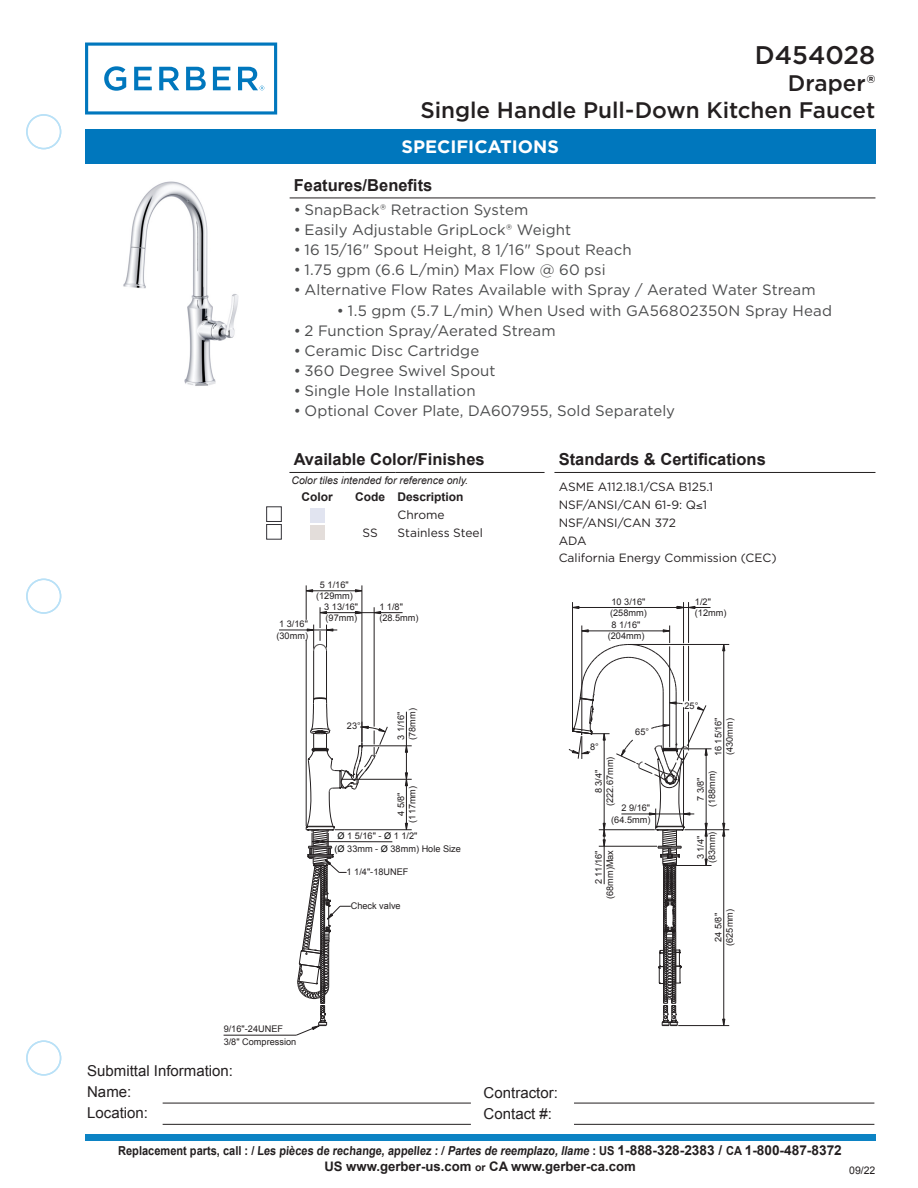
<style>
.page{position:relative;width:918px;height:1188px;background:#fff}
.page>*{position:absolute;margin:0;border:0;box-sizing:border-box;transform-origin:0 0}
.Header_headline{font:500 25.5px "Gotham";color:#231f20}
.Header_series{font:500 22.5px "Gotham";color:#231f20}
.t1{font:700 18px "Gotham";color:#fff}
.t2{font:700 16.5px "Arial";color:#231f20}
.t3{font:15px "Gotham";letter-spacing:.005em;color:#4b4c4d}
.t4{font:15px/21.3px "Arial";color:#231f20}
.t5{font:700 13.2px "Arial";color:#231f20}
.t6{font:700 12.3px "Arial";color:#231f20;scale:.89 1}
.Standard___Certifica{font:12px "Gotham";color:#231f20}
.t7{font:700 12px "Arial";color:#231f20}
.t8{font:italic 10.5px "Arial";color:#231f20}
.t9{font:10.5px "Arial";color:#231f20}
.t10{font:9.15px/11.2px "Arial";letter-spacing:.005em;color:#231f20}
.s1{color:#030303}
.s2{font-style:italic}
.s3{font-size:13.65px}
.s4{font-size:10.5px}
</style>
<div class="page">
<div style="left:26px;top:114px;width:35px;height:35px;border:2px solid #b9e1f7;border-radius:50%"></div>
<div style="left:26px;top:1040px;width:35px;height:36px;border:2px solid #b9e1f7;border-radius:50%"></div>
<div style="left:26px;top:579px;width:35px;height:35px;border:2px solid #b9e1f7;border-radius:50%"></div>
<div style="left:85px;top:1135px;width:790px;height:6px;background:#0c83c4"></div>
<svg style="left:85px;top:43px;width:192px;height:72px"></svg>
<div style="left:85px;top:130px;width:790px;height:34px;background:#0077bd"></div>
<hr style="left:163px;top:1103px;width:308px;height:1px;background:#231f20">
<hr style="left:574px;top:1103px;width:300px;height:1px;background:#231f20">
<hr style="left:163px;top:1124px;width:308px;height:1px;background:#231f20">
<hr style="left:574px;top:1124px;width:300px;height:1px;background:#231f20">
<hr style="left:290px;top:198px;width:585px;height:1px;background:#231f20">
<hr style="left:289px;top:472px;width:56px;height:1px;background:#231f20">
<hr style="left:345px;top:472px;width:50px;height:1px;background:#231f20">
<hr style="left:395px;top:472px;width:150px;height:1px;background:#231f20">
<hr style="left:554px;top:472px;width:321px;height:1px;background:#231f20">
<div style="left:266px;top:506px;width:16px;height:16px;border:1px solid #333237"></div>
<div style="left:310px;top:508px;width:14px;height:15px;background:#e1e4f0"></div>
<div style="left:266px;top:524px;width:16px;height:16px;border:1px solid #333237"></div>
<div style="left:310px;top:526px;width:14px;height:14px;background:#e3ddda"></div>
<svg style="left:722px;top:823px;width:3px;height:14px"></svg>
<svg style="left:405px;top:823px;width:3px;height:6px"></svg>
<svg style="left:355px;top:589px;width:7px;height:2px"></svg>
<svg style="left:375px;top:611px;width:6px;height:3px"></svg>
<svg style="left:355px;top:611px;width:7px;height:3px"></svg>
<svg style="left:677px;top:606px;width:18px;height:3px"></svg>
<svg style="left:573px;top:606px;width:6px;height:3px"></svg>
<svg style="left:405px;top:772px;width:3px;height:14px"></svg>
<svg style="left:405px;top:745px;width:3px;height:8px"></svg>
<hr style="left:306px;top:640px;width:1px;height:186px;background:#231f20">
<hr style="left:306px;top:585px;width:1px;height:35px;background:#231f20">
<hr style="left:312px;top:841px;width:80px;height:1px;background:#231f20">
<hr style="left:335px;top:829px;width:77px;height:1px;background:#231f20">
<hr style="left:362px;top:585px;width:1px;height:161px;background:#231f20">
<hr style="left:341px;top:779px;width:71px;height:1px;background:#231f20">
<hr style="left:374px;top:607px;width:1px;height:120px;background:#231f20">
<hr style="left:406px;top:712px;width:1px;height:118px;background:#231f20">
<hr style="left:360px;top:746px;width:52px;height:1px;background:#231f20">
<hr style="left:279px;top:630px;width:58px;height:1px;background:#231f20">
<hr style="left:320px;top:612px;width:83px;height:1px;background:#231f20">
<hr style="left:306px;top:591px;width:56px;height:1px;background:#231f20">
<hr style="left:678px;top:1025px;width:51px;height:1px;background:#231f20">
<hr style="left:677px;top:865px;width:35px;height:1px;background:#231f20">
<hr style="left:572px;top:602px;width:1px;height:128px;background:#231f20">
<hr style="left:685px;top:829px;width:44px;height:1px;background:#231f20">
<hr style="left:678px;top:749px;width:34px;height:1px;background:#231f20">
<hr style="left:683px;top:602px;width:1px;height:41px;background:#231f20">
<hr style="left:688px;top:602px;width:1px;height:41px;background:#231f20">
<hr style="left:723px;top:644px;width:1px;height:382px;background:#231f20">
<hr style="left:630px;top:644px;width:99px;height:1px;background:#231f20">
<hr style="left:573px;top:607px;width:138px;height:1px;background:#231f20">
<hr style="left:313px;top:651px;width:1px;height:49px;background:#231f20">
<hr style="left:326px;top:651px;width:1px;height:49px;background:#231f20">
<svg style="left:307px;top:607px;width:26px;height:44px"></svg>
<svg style="left:568px;top:626px;width:140px;height:400px"></svg>
<svg style="left:296px;top:698px;width:92px;height:338px"></svg>
<hr style="left:224px;top:1035px;width:72px;height:1px;background:#231f20">
<img style="left:123px;top:181px;width:116px;height:205px">
<p class="Header_headline" style="left:755px;top:38px;width:122px">D454028</p>
<p class="Header_series" style="left:788px;top:69px;width:89px">Draper®</p>
<p class="Header_series" style="left:421px;top:96px;width:456px">Single Handle Pull-Down Kitchen Faucet</p>
<p class="t1" style="left:402px;top:135px;width:159px">SPECIFICATIONS</p>
<p class="t2" style="left:294px;top:174px;width:140px">Features/Benefits</p>
<p class="t3" style="left:294px;top:200px;width:236px">• SnapBack® Retraction System</p>
<p class="t3" style="left:294px;top:220px;width:279px">• Easily Adjustable GripLock® Weight</p>
<p class="t3" style="left:294px;top:240px;width:339px">• 16 15/16" Spout Height, 8 1/16" Spout Reach</p>
<p class="t3" style="left:294px;top:260px;width:313px">• 1.75 gpm (6.6 L/min) Max Flow @ 60 psi</p>
<p class="t3" style="left:294px;top:281px;width:523px">• Alternative Flow Rates Available with Spray / Aerated Water Stream</p>
<p class="t3" style="left:337px;top:301px;width:497px">• 1.5 gpm (5.7 L/min) When Used with GA56802350N Spray Head</p>
<p class="t3" style="left:294px;top:321px;width:263px">• 2 Function Spray/Aerated Stream</p>
<p class="t3" style="left:294px;top:341px;width:187px">• Ceramic Disc Cartridge</p>
<p class="t3" style="left:294px;top:361px;width:203px">• 360 Degree Swivel Spout</p>
<p class="t3" style="left:294px;top:381px;width:183px">• Single Hole Installation</p>
<p class="t3" style="left:294px;top:401px;width:383px">• Optional Cover Plate, DA607955, Sold Separately</p>
<p class="t2" style="left:294px;top:449px;width:193px">Available Color/Finishes</p>
<p class="t2" style="left:559px;top:449px;width:209px">Standards &amp; Certifications</p>
<p class="t8" style="left:292px;top:474px;width:178px">Color tiles intended for reference only.</p>
<p class="Standard___Certifica" style="left:559px;top:479px;width:156px">ASME A112.18.1/CSA B125.1</p>
<p class="Standard___Certifica" style="left:559px;top:497px;width:150px">NSF/ANSI/CAN 61-9: Q≤1</p>
<p class="Standard___Certifica" style="left:559px;top:515px;width:119px">NSF/ANSI/CAN 372</p>
<p class="Standard___Certifica" style="left:559px;top:533px;width:29px">ADA</p>
<p class="Standard___Certifica" style="left:559px;top:550px;width:219px">California Energy Commission (CEC)</p>
<p class="t7" style="left:301px;top:489px;width:33px">Color</p>
<p class="t7" style="left:355px;top:489px;width:31px">Code</p>
<p class="t7" style="left:398px;top:489px;width:68px">Description</p>
<p class="Standard___Certifica" style="left:398px;top:508px;width:49px">Chrome</p>
<p class="Standard___Certifica" style="left:363px;top:525px;width:17px">SS</p>
<p class="Standard___Certifica" style="left:398px;top:525px;width:87px">Stainless Steel</p>
<p class="t10" style="left:276px;top:619px;width:33px">1 3/16" (30mm)</p>
<p class="t10" style="left:316px;top:579px;width:38px;text-align:center">5 1/16" (129mm)</p>
<p class="t10" style="left:324px;top:601px;width:35px">3 13/16" (97mm)</p>
<p class="t10" style="left:379px;top:601px;width:41px">1 1/8" (28.5mm)</p>
<p class="t10" style="left:695px;top:596px;width:33px">1/2" (12mm)</p>
<p class="t10" style="left:610px;top:596px;width:38px">10 3/16" (258mm)</p>
<p class="t10" style="left:608px;top:619px;width:38px;text-align:center">8 1/16" (204mm)</p>
<p class="t10" style="left:684px;top:700px;width:15px">25°</p>
<p class="t10" style="left:395px;top:740px;width:33px;rotate:-90deg">3 1/16" (78mm)</p>
<p class="t10" style="left:347px;top:720px;width:15px">23°</p>
<p class="t10" style="left:713px;top:756px;width:41px;rotate:-90deg">16 15/16" (430mm)</p>
<p class="t10" style="left:635px;top:726px;width:15px">65°</p>
<p class="t10" style="left:590px;top:742px;width:10px">8°</p>
<p class="t10" style="left:593px;top:806px;width:51px;text-align:center;rotate:-90deg">8 3/4" (222.67mm)</p>
<p class="t10" style="left:695px;top:807px;width:38px;text-align:center;rotate:-90deg">7 3/8" (188mm)</p>
<p class="t10" style="left:395px;top:823px;width:38px;text-align:center;rotate:-90deg">4 5/8" (117mm)</p>
<p class="t10" style="left:611px;top:803px;width:41px;text-align:right">2 9/16" (64.5mm)</p>
<p class="t10" style="left:335px;top:829px;width:128px;line-height:13.2px;text-indent:3px"><span class="s1">Ø</span> 1 5/16" - <span class="s1">Ø</span> 1 1/2"<br><span class="s1">(Ø</span> 33mm - <span class="s1">Ø</span> 38mm) Hole Size</p>
<p class="t10" style="left:347px;top:866px;width:63px">1 1/4"-18UNEF</p>
<p class="t10" style="left:351px;top:900px;width:51px">Check valve</p>
<p class="t10" style="left:593px;top:899px;width:51px;text-align:right;rotate:-90deg">2 11/16" (68mm)Max</p>
<p class="t10" style="left:695px;top:863px;width:33px;text-align:center;rotate:-90deg">3 1/4" (83mm)</p>
<p class="t10" style="left:713px;top:946px;width:38px;text-align:center;rotate:-90deg">24 5/8" (625mm)</p>
<p class="t10" style="left:224px;top:1024px;width:61px">9/16"-24UNEF</p>
<p class="t10" style="left:224px;top:1036px;width:74px">3/8" Compression</p>
<p class="t4" style="left:87px;top:1060px;width:147px">Submittal Information:<br>Name:</p>
<p class="t4" style="left:484px;top:1082px;width:76px">Contractor:</p>
<p class="t4" style="left:87px;top:1102px;width:62px">Location:</p>
<p class="t4" style="left:484px;top:1103px;width:70px">Contact #:</p>
<p class="t6" style="left:118px;top:1143px;width:815px">Replacement parts, call : / Les pièces de rechange, appellez : / <span class="s2">Partes de reemplazo, llame</span> : US <span class="s3">1-888-328-2383 /</span> CA <span class="s3">1-800-487-8372</span></p>
<p class="t5" style="left:324px;top:1158px;width:313px">US www.gerber-us.com <span class="s4">or</span> CA www.gerber-ca.com</p>
<p class="t9" style="left:849px;top:1163px;width:28px">09/22</p>
</div>
